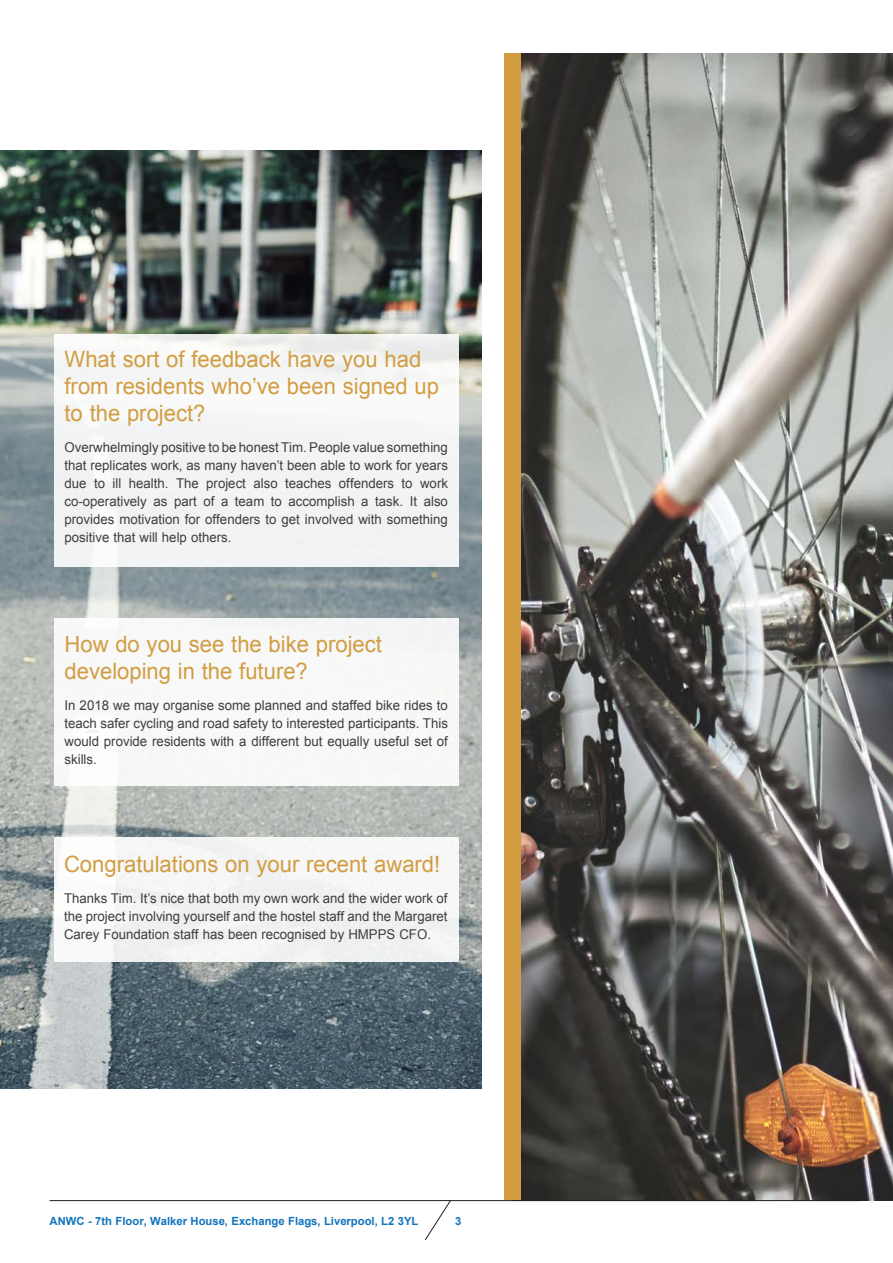
<style>
.page{position:relative;width:893px;height:1263px;background:#fff}
.page>*{position:absolute;margin:0;border:0;box-sizing:border-box;transform-origin:0 0}
.t1{font:22.5px/27px "Arial";color:#d29d41}
.t2{font:13.5px/18px "Arial";color:#3e3e3f;text-align:justify}
.t3{font:700 11.25px "Arial";color:#1074bc}
</style>
<div class="page">
<img style="left:521px;top:53px;width:372px;height:1147px">
<img style="left:0;top:150px;width:481px;height:939px">
<div style="left:54px;top:334px;width:405px;height:232px;background:#f2f3f4"></div>
<div style="left:54px;top:619px;width:405px;height:167px;background:#f8f8f8"></div>
<div style="left:54px;top:838px;width:405px;height:124px;background:#f5f5f5"></div>
<svg style="left:424px;top:1201px;width:28px;height:40px"></svg>
<div style="left:504px;top:53px;width:17px;height:1147px;background:#d29d41"></div>
<hr style="left:50px;top:1200px;width:810px;height:1px;background:#231f20">
<p class="t1" style="left:65px;top:346px;width:376px">What sort of feedback have you had from residents who’ve been signed up to the project?</p>
<p class="t2" style="left:65px;top:438px;width:385px">Overwhelmingly positive to be honest Tim. People value something that replicates work, as many haven’t been able to work for years due to ill health. The project also teaches offenders to work co-operatively as part of a team to accomplish a task. It also provides motivation for offenders to get involved with something positive that will help others.</p>
<p class="t1" style="left:65px;top:631px;width:319px">How do you see the bike project developing in the future?</p>
<p class="t2" style="left:65px;top:696px;width:385px">In 2018 we may organise some planned and staffed bike rides to teach safer cycling and road safety to interested participants. This would provide residents with a different but equally useful set of skills.</p>
<p class="t1" style="left:64px;top:851px;width:378px">Congratulations on your recent award!</p>
<p class="t2" style="left:64px;top:889px;width:385px">Thanks Tim. It’s nice that both my own work and the wider work of the project involving yourself and the hostel staff and the Margaret Carey Foundation staff has been recognised by HMPPS CFO.</p>
<p class="t3" style="left:50px;top:1214px;width:370px">ANWC - 7th Floor, Walker House, Exchange Flags, Liverpool, L2 3YL</p>
<p class="t3" style="left:455px;top:1214px;width:8px">3</p>
</div>
